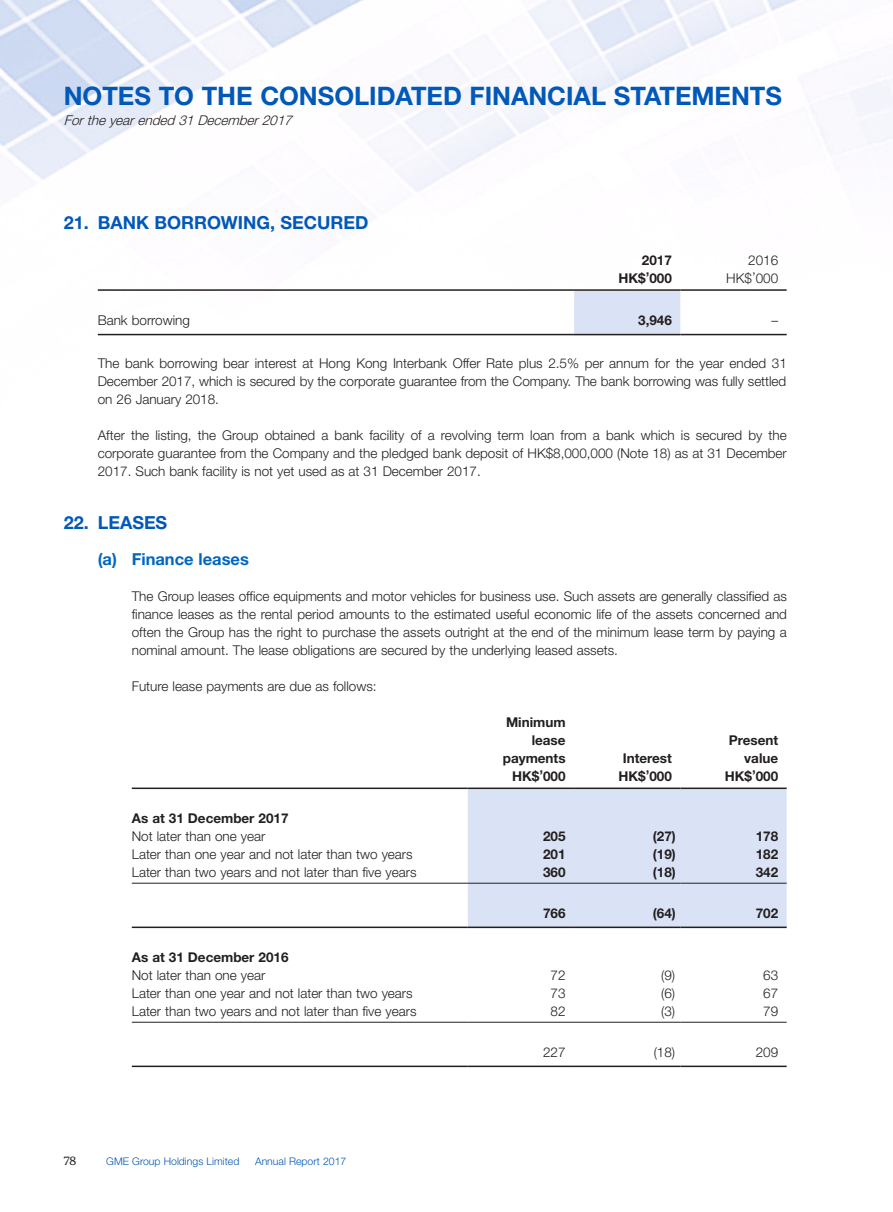
<style>
.page{position:relative;width:893px;height:1212px;background:#fff}
.page>*{position:absolute;margin:0;border:0;box-sizing:border-box;transform-origin:0 0}
.t1{font:700 25.5px "Helvetica Neue LT Std";color:#0058b8}
.Heading_1{font:700 18px "Helvetica Neue LT Std";color:#0058b8}
.Heading_2{font:700 16.5px "Helvetica Neue LT Std";color:#0066c0}
.Body_Text{font:300 13.5px/18px "Helvetica Neue LT Std";color:#231f20;text-align:justify}
.Body_Text-2{font:700 13.5px "Helvetica Neue LT Std";color:#231f20}
.t2{font:italic 300 13.5px "Helvetica Neue LT Std";color:#231f20}
.t3{font:12px "Guardian Egyp";color:#231f20}
.t4{font:300 10.5px "Helvetica Neue LT Std";color:#0058b8}
</style>
<div class="page">
<img style="left:0;top:0;width:893px;height:336px">
<div style="left:574px;top:291px;width:106px;height:43px;background:#dae3f5"></div>
<hr style="left:98px;top:289px;width:476px;height:2px;background:#231f20">
<hr style="left:574px;top:289px;width:106px;height:2px;background:#231f20">
<hr style="left:680px;top:289px;width:107px;height:2px;background:#231f20">
<hr style="left:98px;top:334px;width:476px;height:1px;background:#231f20">
<hr style="left:574px;top:334px;width:106px;height:1px;background:#231f20">
<hr style="left:680px;top:334px;width:107px;height:1px;background:#231f20">
<div style="left:468px;top:789px;width:319px;height:137px;background:#dae3f5"></div>
<hr style="left:132px;top:787px;width:336px;height:2px;background:#231f20">
<hr style="left:468px;top:787px;width:106px;height:2px;background:#231f20">
<hr style="left:574px;top:787px;width:106px;height:2px;background:#231f20">
<hr style="left:680px;top:787px;width:107px;height:2px;background:#231f20">
<hr style="left:132px;top:883px;width:336px;height:1px;background:#231f20">
<hr style="left:468px;top:883px;width:106px;height:1px;background:#231f20">
<hr style="left:574px;top:883px;width:106px;height:1px;background:#231f20">
<hr style="left:680px;top:883px;width:107px;height:1px;background:#231f20">
<hr style="left:132px;top:926px;width:336px;height:2px;background:#231f20">
<hr style="left:468px;top:926px;width:106px;height:2px;background:#231f20">
<hr style="left:574px;top:926px;width:106px;height:2px;background:#231f20">
<hr style="left:680px;top:926px;width:107px;height:2px;background:#231f20">
<hr style="left:132px;top:1022px;width:336px;height:1px;background:#231f20">
<hr style="left:468px;top:1022px;width:106px;height:1px;background:#231f20">
<hr style="left:574px;top:1022px;width:106px;height:1px;background:#231f20">
<hr style="left:680px;top:1022px;width:107px;height:1px;background:#231f20">
<hr style="left:132px;top:1065px;width:336px;height:2px;background:#231f20">
<hr style="left:468px;top:1065px;width:106px;height:2px;background:#231f20">
<hr style="left:574px;top:1065px;width:106px;height:2px;background:#231f20">
<hr style="left:680px;top:1065px;width:107px;height:2px;background:#231f20">
<h1 class="t1" style="left:64px;top:81px;width:720px">NOTES TO THE CONSOLIDATED FINANCIAL STATEMENTS</h1>
<p class="t2" style="left:64px;top:112px;width:234px">For the year ended 31 December 2017</p>
<p class="Heading_1" style="left:64px;top:211px;width:306px">21. BANK BORROWING, SECURED</p>
<p class="Body_Text-2" style="left:642px;top:252px;width:31px">2017</p>
<p class="Body_Text" style="left:748px;top:251px;width:31px">2016</p>
<p class="Body_Text-2" style="left:618px;top:270px;width:55px">HK$’000</p>
<p class="Body_Text" style="left:726px;top:269px;width:53px">HK$’000</p>
<p class="Body_Text" style="left:98px;top:311px;width:94px">Bank borrowing</p>
<p class="Body_Text-2" style="left:638px;top:312px;width:35px">3,946</p>
<p class="Body_Text" style="left:771px;top:311px;width:8px">–</p>
<p class="Body_Text" style="left:98px;top:354px;width:691px">The bank borrowing bear interest at Hong Kong Interbank Offer Rate plus 2.5% per annum for the year ended 31<br>December 2017, which is secured by the corporate guarantee from the Company. The bank borrowing was fully settled on 26 January 2018.</p>
<p class="Body_Text" style="left:98px;top:426px;width:690px">After the listing, the Group obtained a bank facility of a revolving term loan from a bank which is secured by the corporate guarantee from the Company and the pledged bank deposit of HK$8,000,000 (Note 18) as at 31 December 2017. Such bank facility is not yet used as at 31 December 2017.</p>
<p class="Heading_1" style="left:64px;top:511px;width:105px">22. LEASES</p>
<p class="Heading_2" style="left:98px;top:549px;width:153px">(a) Finance leases</p>
<p class="Body_Text" style="left:132px;top:587px;width:657px">The Group leases office equipments and motor vehicles for business use. Such assets are generally classified as finance leases as the rental period amounts to the estimated useful economic life of the assets concerned and often the Group has the right to purchase the assets outright at the end of the minimum lease term by paying a nominal amount. The lease obligations are secured by the underlying leased assets.</p>
<p class="Body_Text" style="left:132px;top:677px;width:246px">Future lease payments are due as follows:</p>
<p class="Body_Text-2" style="left:506px;top:714px;width:61px">Minimum</p>
<p class="Body_Text-2" style="left:532px;top:732px;width:35px">lease</p>
<p class="Body_Text-2" style="left:503px;top:750px;width:64px">payments</p>
<p class="Body_Text-2" style="left:623px;top:750px;width:51px">Interest</p>
<p class="Body_Text-2" style="left:729px;top:732px;width:51px">Present</p>
<p class="Body_Text-2" style="left:744px;top:750px;width:35px">value</p>
<p class="Body_Text-2" style="left:512px;top:768px;width:55px">HK$’000</p>
<p class="Body_Text-2" style="left:618px;top:768px;width:55px">HK$’000</p>
<p class="Body_Text-2" style="left:725px;top:768px;width:55px">HK$’000</p>
<p class="Body_Text-2" style="left:132px;top:810px;width:158px">As at 31 December 2017</p>
<p class="Body_Text" style="left:132px;top:827px;width:135px">Not later than one year</p>
<p class="Body_Text-2" style="left:543px;top:828px;width:24px">205</p>
<p class="Body_Text-2" style="left:653px;top:828px;width:25px">(27)</p>
<p class="Body_Text-2" style="left:756px;top:828px;width:24px">178</p>
<p class="Body_Text" style="left:132px;top:845px;width:282px">Later than one year and not later than two years</p>
<p class="Body_Text-2" style="left:543px;top:846px;width:24px">201</p>
<p class="Body_Text-2" style="left:653px;top:846px;width:25px">(19)</p>
<p class="Body_Text-2" style="left:756px;top:846px;width:24px">182</p>
<p class="Body_Text" style="left:132px;top:863px;width:286px">Later than two years and not later than five years</p>
<p class="Body_Text-2" style="left:543px;top:864px;width:24px">360</p>
<p class="Body_Text-2" style="left:653px;top:864px;width:25px">(18)</p>
<p class="Body_Text-2" style="left:756px;top:864px;width:24px">342</p>
<p class="Body_Text-2" style="left:543px;top:905px;width:24px">766</p>
<p class="Body_Text-2" style="left:653px;top:905px;width:25px">(64)</p>
<p class="Body_Text-2" style="left:756px;top:905px;width:24px">702</p>
<p class="Body_Text-2" style="left:132px;top:949px;width:158px">As at 31 December 2016</p>
<p class="Body_Text" style="left:132px;top:966px;width:135px">Not later than one year</p>
<p class="Body_Text" style="left:551px;top:966px;width:16px">72</p>
<p class="Body_Text" style="left:661px;top:966px;width:15px">(9)</p>
<p class="Body_Text" style="left:763px;top:966px;width:16px">63</p>
<p class="Body_Text" style="left:132px;top:984px;width:282px">Later than one year and not later than two years</p>
<p class="Body_Text" style="left:551px;top:984px;width:16px">73</p>
<p class="Body_Text" style="left:661px;top:984px;width:15px">(6)</p>
<p class="Body_Text" style="left:763px;top:984px;width:16px">67</p>
<p class="Body_Text" style="left:132px;top:1002px;width:286px">Later than two years and not later than five years</p>
<p class="Body_Text" style="left:551px;top:1002px;width:16px">82</p>
<p class="Body_Text" style="left:661px;top:1002px;width:15px">(3)</p>
<p class="Body_Text" style="left:763px;top:1002px;width:16px">79</p>
<p class="Body_Text" style="left:543px;top:1043px;width:24px">227</p>
<p class="Body_Text" style="left:654px;top:1043px;width:23px">(18)</p>
<p class="Body_Text" style="left:756px;top:1043px;width:24px">209</p>
<p class="t3" style="left:64px;top:1152px;width:14px">78</p>
<p class="t4" style="left:106px;top:1154px;width:135px">GME Group Holdings Limited</p>
<p class="t4" style="left:255px;top:1154px;width:93px">Annual Report 2017</p>
</div>
